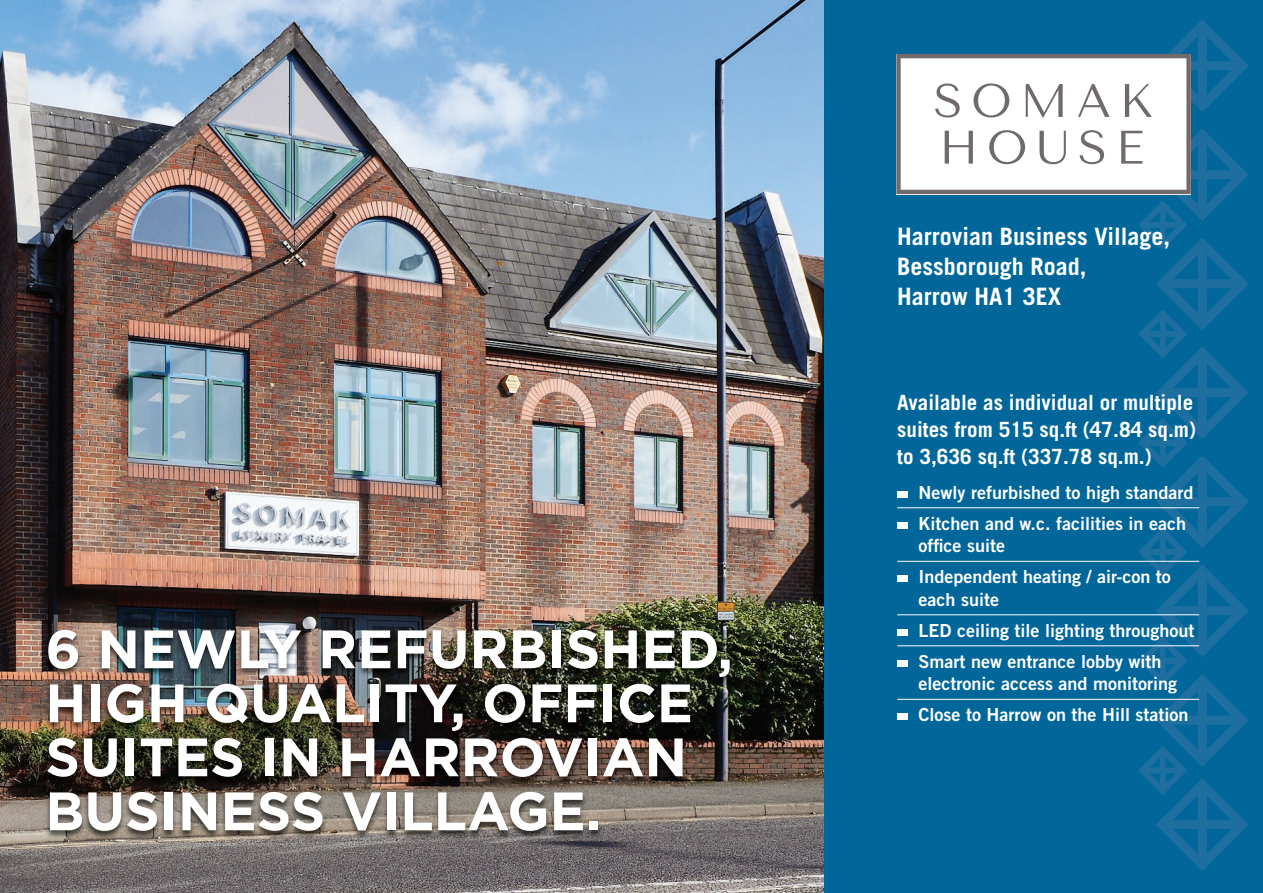
<style>
.page{position:relative;width:1263px;height:893px;background:#fff}
.page>*{position:absolute;margin:0;border:0;box-sizing:border-box;transform-origin:0 0}
.t1{font:700 54px/54px "Gotham";color:#fff}
.t2{font:700 24px/30px "Trade Gothic";color:#fff}
.t3{font:700 21px/27px "Trade Gothic";color:#fff}
.t4{font:18px/31px "Trade Gothic Bold Two";color:#fff}
</style>
<div class="page">
<img style="left:0;top:0;width:824px;height:893px">
<div style="left:824px;top:0;width:439px;height:893px;background:#01669a"></div>
<svg style="left:896px;top:20px;width:353px;height:851px"></svg>
<hr style="left:897px;top:507px;width:302px;height:1px;background:#fff">
<hr style="left:897px;top:561px;width:302px;height:1px;background:#fff">
<hr style="left:897px;top:614px;width:302px;height:1px;background:#fff">
<hr style="left:897px;top:645px;width:302px;height:1px;background:#fff">
<hr style="left:897px;top:699px;width:302px;height:1px;background:#fff">
<div style="left:897px;top:491px;width:10px;height:6px;background:#fff"></div>
<div style="left:897px;top:522px;width:10px;height:6px;background:#fff"></div>
<div style="left:897px;top:575px;width:10px;height:7px;background:#fff"></div>
<div style="left:897px;top:629px;width:10px;height:6px;background:#fff"></div>
<div style="left:897px;top:660px;width:10px;height:6px;background:#fff"></div>
<div style="left:897px;top:713px;width:10px;height:7px;background:#fff"></div>
<img style="left:43px;top:629px;width:692px;height:211px">
<h1 class="t1" style="left:45px;top:621px;width:689px">6 NEWLY REFURBISHED,<br>HIGH QUALITY, OFFICE<br>SUITES IN HARROVIAN<br>BUSINESS VILLAGE.</h1>
<h2 class="t2" style="left:897px;top:221px;width:274px">Harrovian Business Village,<br>Bessborough Road,<br>Harrow HA1 3EX</h2>
<p class="t3" style="left:897px;top:388px;width:300px">Available as individual or multiple suites from 515 sq.ft (47.84 sq.m) to 3,636 sq.ft (337.78 sq.m.)</p>
<p class="t4" style="left:918px;top:477px;width:276px">Newly refurbished to high standard<br>Kitchen and w.c. facilities in each</p>
<p class="t4" style="left:918px;top:530px;width:254px">office suite<br>Independent heating / air-con to</p>
<p class="t4" style="left:918px;top:584px;width:278px">each suite<br>LED ceiling tile lighting throughout<br>Smart new entrance lobby with</p>
<p class="t4" style="left:918px;top:668px;width:271px">electronic access and monitoring<br>Close to Harrow on the Hill station</p>
</div>
